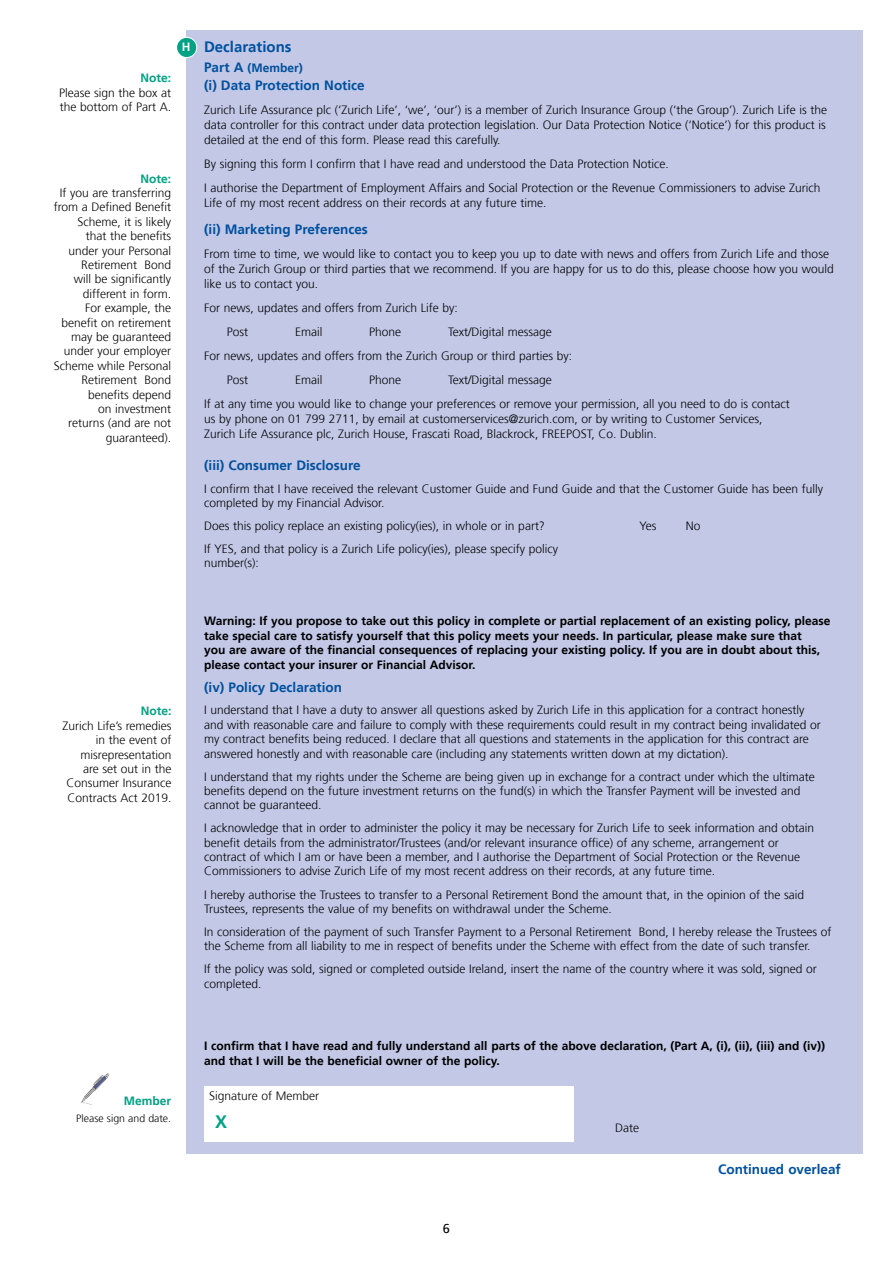
<style>
.page{position:relative;width:893px;height:1263px;background:#fff}
.page>*{position:absolute;margin:0;border:0;box-sizing:border-box;transform-origin:0 0}
.t1{font:700 18px "Frutiger";color:#00a184}
.t2{font:700 15px "Frutiger";color:#00509e}
.t3{font:700 13.5px "Frutiger";color:#00509e}
.t4{font:12.75px "Frutiger";color:#000}
.t5{font:300 12px/14.4px "Frutiger";color:#000}
.t6{font:700 12px/14.4px "Frutiger";color:#000}
.t7{font:700 12px "Frutiger";color:#00a184}
.t8{font:700 12px "Frutiger";color:#00509e}
.t9{font:700 12px "Frutiger";color:#fff}
.t10{font:300 10.5px "Frutiger";color:#000}
.s1{font-size:13.5px}
</style>
<div class="page">
<div style="left:187px;top:31px;width:676px;height:1122px;background:#c2c8e6"></div>
<svg style="left:81px;top:1073px;width:29px;height:32px"></svg>
<div style="left:204px;top:1086px;width:370px;height:55px;background:#fff"></div>
<div style="left:177px;top:37px;width:20px;height:21px;background:#00a184;border-radius:50%"></div>
<div style="left:176px;top:37px;width:21px;height:21px;border:1px solid #fff;border-radius:50%"></div>
<p class="t7" style="left:140px;top:71px;width:32px">Note:</p>
<p class="t5" style="left:59px;top:86px;width:114px">Please sign the box at the bottom of Part A.</p>
<p class="t9" style="left:182px;top:40px;width:10px">H</p>
<p class="t7" style="left:140px;top:171px;width:32px">Note:</p>
<p class="t5" style="left:54px;top:186px;width:119px;text-align:right">If you are transferring from a Defined Benefit<br>Scheme, it is likely<br>that the benefits under your Personal<br>Retirement Bond<br>will be significantly different in form.<br>For example, the benefit on retirement may be guaranteed under your employer<br>Scheme while Personal<br>Retirement Bond benefits depend<br>on investment<br>returns (and are not guaranteed).</p>
<p class="t2" style="left:204px;top:38px;width:89px">Declarations</p>
<p class="t8" style="left:204px;top:60px;width:100px"><span class="s1">Part A</span> (Member)</p>
<p class="t3" style="left:204px;top:78px;width:162px">(i) Data Protection Notice</p>
<p class="t5" style="left:204px;top:102px;width:625px;line-height:15px">Zurich Life Assurance plc (‘Zurich Life’, ‘we’, ‘our’) is a member of Zurich Insurance Group (‘the Group’). Zurich Life is the data controller for this contract under data protection legislation. Our Data Protection Notice (‘Notice’) for this product is detailed at the end of this form. Please read this carefully.</p>
<p class="t5" style="left:204px;top:152px;width:618px;line-height:24px">By signing this form I confirm that I have read and understood the Data Protection Notice.<br>I authorise the Department of Employment Affairs and Social Protection or the Revenue Commissioners to advise Zurich</p>
<p class="t5" style="left:204px;top:195px;width:344px">Life of my most recent address on their records at any future time.</p>
<p class="t3" style="left:204px;top:222px;width:165px">(ii) Marketing Preferences</p>
<p class="t5" style="left:204px;top:246px;width:631px;line-height:15px">From time to time, we would like to contact you to keep you up to date with news and offers from Zurich Life and those of the Zurich Group or third parties that we recommend. If you are happy for us to do this, please choose how you would like us to contact you.</p>
<p class="t5" style="left:227px;top:296px;width:232px;line-height:24px;text-indent:-23px">For news, updates and offers from Zurich Life by:<br>Post</p>
<p class="t5" style="left:295px;top:325px;width:29px">Email</p>
<p class="t5" style="left:369px;top:325px;width:34px">Phone</p>
<p class="t5" style="left:448px;top:325px;width:105px">Text/Digital message</p>
<p class="t5" style="left:204px;top:349px;width:369px">For news, updates and offers from the Zurich Group or third parties by:</p>
<p class="t5" style="left:227px;top:373px;width:23px">Post</p>
<p class="t5" style="left:295px;top:373px;width:29px">Email</p>
<p class="t5" style="left:369px;top:373px;width:34px">Phone</p>
<p class="t5" style="left:204px;top:368px;width:587px;line-height:24px;text-align:center">Text/Digital message<br>If at any time you would like to change your preferences or remove your permission, all you need to do is contact</p>
<p class="t5" style="left:204px;top:411px;width:560px;line-height:15px">us by phone on 01 799 2711, by email at customerservices@zurich.com, or by writing to Customer Services,<br>Zurich Life Assurance plc, Zurich House, Frascati Road, Blackrock, FREEPOST, Co. Dublin.</p>
<p class="t3" style="left:204px;top:457px;width:158px">(iii) Consumer Disclosure</p>
<p class="t5" style="left:204px;top:481px;width:621px">I confirm that I have received the relevant Customer Guide and Fund Guide and that the Customer Guide has been fully completed by my Financial Advisor.</p>
<p class="t5" style="left:204px;top:514px;width:356px;line-height:23px">Does this policy replace an existing policy(ies), in whole or in part?<br>If YES, and that policy is a Zurich Life policy(ies), please specify policy</p>
<p class="t5" style="left:204px;top:556px;width:56px">number(s):</p>
<p class="t5" style="left:639px;top:519px;width:18px">Yes</p>
<p class="t5" style="left:686px;top:519px;width:16px">No</p>
<p class="t7" style="left:141px;top:704px;width:32px">Note:</p>
<p class="t5" style="left:62px;top:718px;width:111px;text-align:right">Zurich Life’s remedies in the event of misrepresentation are set out in the<br>Consumer Insurance<br>Contracts Act 2019.</p>
<p class="t6" style="left:204px;top:614px;width:628px">Warning: If you propose to take out this policy in complete or partial replacement of an existing policy, please take special care to satisfy yourself that this policy meets your needs. In particular, please make sure that<br>you are aware of the financial consequences of replacing your existing policy. If you are in doubt about this, please contact your insurer or Financial Advisor.</p>
<p class="t3" style="left:204px;top:679px;width:140px">(iv) Policy Declaration</p>
<p class="t5" style="left:204px;top:703px;width:618px">I understand that I have a duty to answer all questions asked by Zurich Life in this application for a contract honestly and with reasonable care and failure to comply with these requirements could result in my contract being invalidated or my contract benefits being reduced. I declare that all questions and statements in the application for this contract are answered honestly and with reasonable care (including any statements written down at my dictation).</p>
<p class="t5" style="left:204px;top:769px;width:612px">I understand that my rights under the Scheme are being given up in exchange for a contract under which the ultimate benefits depend on the future investment returns on the fund(s) in which the Transfer Payment will be invested and cannot be guaranteed.</p>
<p class="t5" style="left:204px;top:821px;width:611px">I acknowledge that in order to administer the policy it may be necessary for Zurich Life to seek information and obtain benefit details from the administrator/Trustees (and/or relevant insurance office) of any scheme, arrangement or contract of which I am or have been a member, and I authorise the Department of Social Protection or the Revenue Commissioners to advise Zurich Life of my most recent address on their records, at any future time.</p>
<p class="t5" style="left:204px;top:887px;width:601px">I hereby authorise the Trustees to transfer to a Personal Retirement Bond the amount that, in the opinion of the said<br>Trustees, represents the value of my benefits on withdrawal under the Scheme.</p>
<p class="t5" style="left:204px;top:925px;width:629px">In consideration of the payment of such Transfer Payment to a Personal Retirement Bond, I hereby release the Trustees of the Scheme from all liability to me in respect of benefits under the Scheme with effect from the date of such transfer.</p>
<p class="t5" style="left:204px;top:962px;width:614px">If the policy was sold, signed or completed outside Ireland, insert the name of the country where it was sold, signed or completed.</p>
<p class="t6" style="left:204px;top:1039px;width:622px">I confirm that I have read and fully understand all parts of the above declaration, (Part A, (i), (ii), (iii) and (iv)) and that I will be the beneficial owner of the policy.</p>
<p class="t5" style="left:209px;top:1089px;width:111px">Signature of Member</p>
<p class="t7" style="left:124px;top:1094px;width:49px">Member</p>
<p class="t10" style="left:76px;top:1112px;width:96px">Please sign and date.</p>
<h1 class="t1" style="left:215px;top:1111px;width:14px">X</h1>
<p class="t4" style="left:443px;top:1221px;width:9px">6</p>
<p class="t5" style="left:615px;top:1121px;width:25px">Date</p>
<p class="t3" style="left:718px;top:1162px;width:124px">Continued overleaf</p>
</div>
